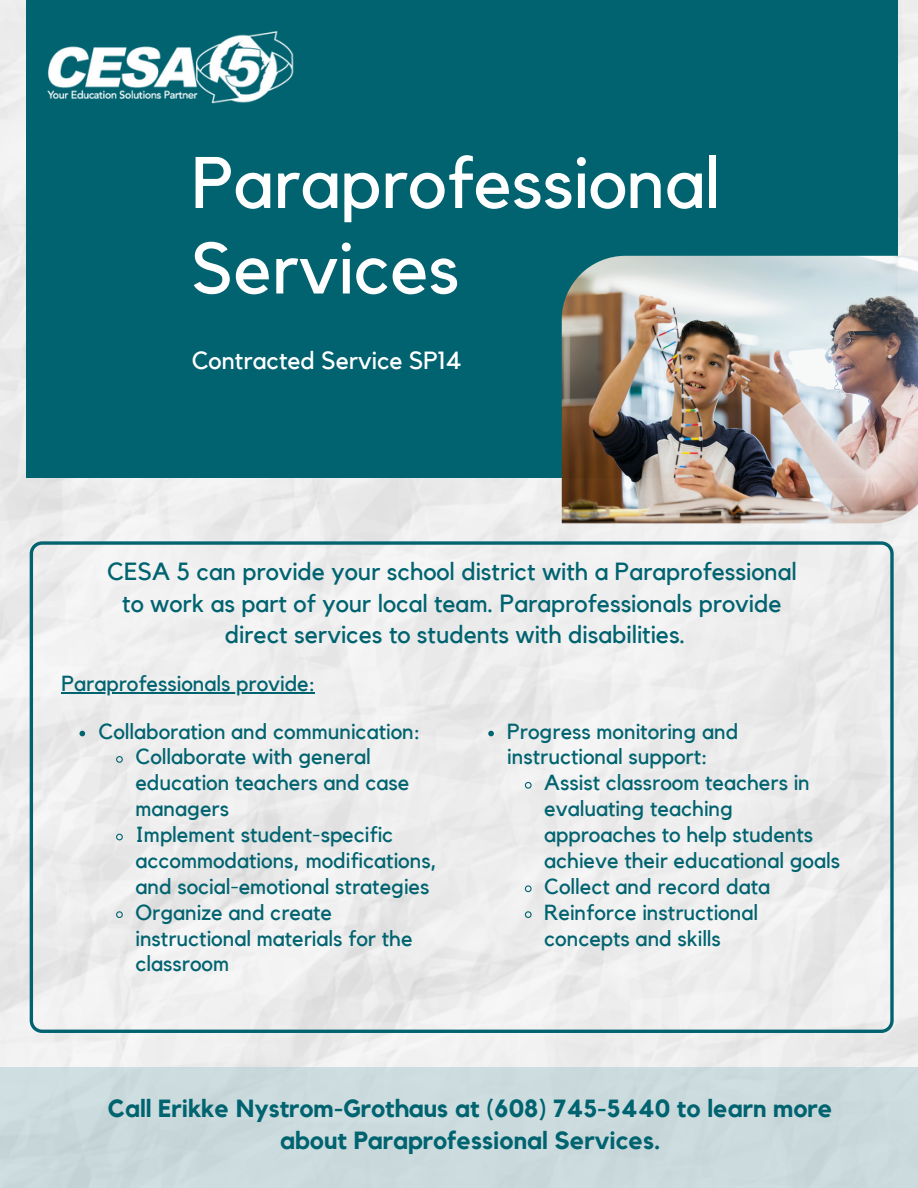
<style>
.page{position:relative;width:918px;height:1188px;background:#fff}
.page>*{position:absolute;margin:0;border:0;box-sizing:border-box;transform-origin:0 0}
.t1{font:72px "Kollektif";color:#fff}
.t2{font:24.75px/31.5px "Kollektif";color:#006370;text-align:center}
.t3{font:700 24.75px "Kollektif";color:#006370}
.t4{font:24.75px "Kollektif";color:#fff}
.t5{font:21.75px/25.8px "Kollektif";color:#006370}
</style>
<div class="page">
<div style="left:26px;top:0;width:872px;height:478px;background:#016370"></div>
<img style="left:562px;top:256px;width:356px;height:267px">
<div style="left:0;top:1067px;width:918px;height:121px;background:#ccdbde"></div>
<img style="left:47px;top:31px;width:247px;height:73px">
<svg style="left:30px;top:541px;width:864px;height:492px"></svg>
<hr style="left:62px;top:692px;width:253px;height:2px;background:#006370">
<svg style="left:80px;top:731px;width:5px;height:5px"></svg>
<svg style="left:115px;top:755px;width:9px;height:9px"></svg>
<svg style="left:115px;top:833px;width:9px;height:8px"></svg>
<svg style="left:115px;top:910px;width:9px;height:9px"></svg>
<svg style="left:488px;top:731px;width:6px;height:5px"></svg>
<svg style="left:524px;top:781px;width:8px;height:8px"></svg>
<svg style="left:524px;top:885px;width:8px;height:8px"></svg>
<svg style="left:524px;top:910px;width:8px;height:9px"></svg>
<p class="t1" style="left:192px;top:150px;width:530px">Paraprofessional</p>
<p class="t1" style="left:192px;top:235px;width:269px">Services</p>
<p class="t4" style="left:192px;top:349px;width:271px">Contracted Service SP14</p>
<p class="t2" style="left:107px;top:557px;width:691px">CESA 5 can provide your school district with a Paraprofessional to work as part of your local team. Paraprofessionals provide</p>
<p class="t2" style="left:225px;top:620px;width:462px">direct services to students with disabilities.</p>
<p class="t5" style="left:62px;top:672px;width:255px">Paraprofessionals provide:</p>
<p class="t5" style="left:98px;top:719px;width:323px">Collaboration and communication:</p>
<p class="t5" style="left:135px;top:745px;width:276px">Collaborate with general education teachers and case managers</p>
<p class="t5" style="left:135px;top:822px;width:303px">Implement student-specific accommodations, modifications, and social-emotional strategies</p>
<p class="t5" style="left:135px;top:900px;width:279px">Organize and create instructional materials for the classroom</p>
<p class="t5" style="left:507px;top:719px;width:233px">Progress monitoring and instructional support:</p>
<p class="t5" style="left:544px;top:771px;width:297px">Assist classroom teachers in evaluating teaching approaches to help students achieve their educational goals</p>
<p class="t5" style="left:544px;top:874px;width:228px">Collect and record data</p>
<p class="t5" style="left:544px;top:900px;width:215px">Reinforce instructional concepts and skills</p>
<p class="t3" style="left:108px;top:1097px;width:726px">Call Erikke Nystrom-Grothaus at (608) 745-5440 to learn more</p>
<p class="t3" style="left:280px;top:1129px;width:382px">about Paraprofessional Services.</p>
</div>
